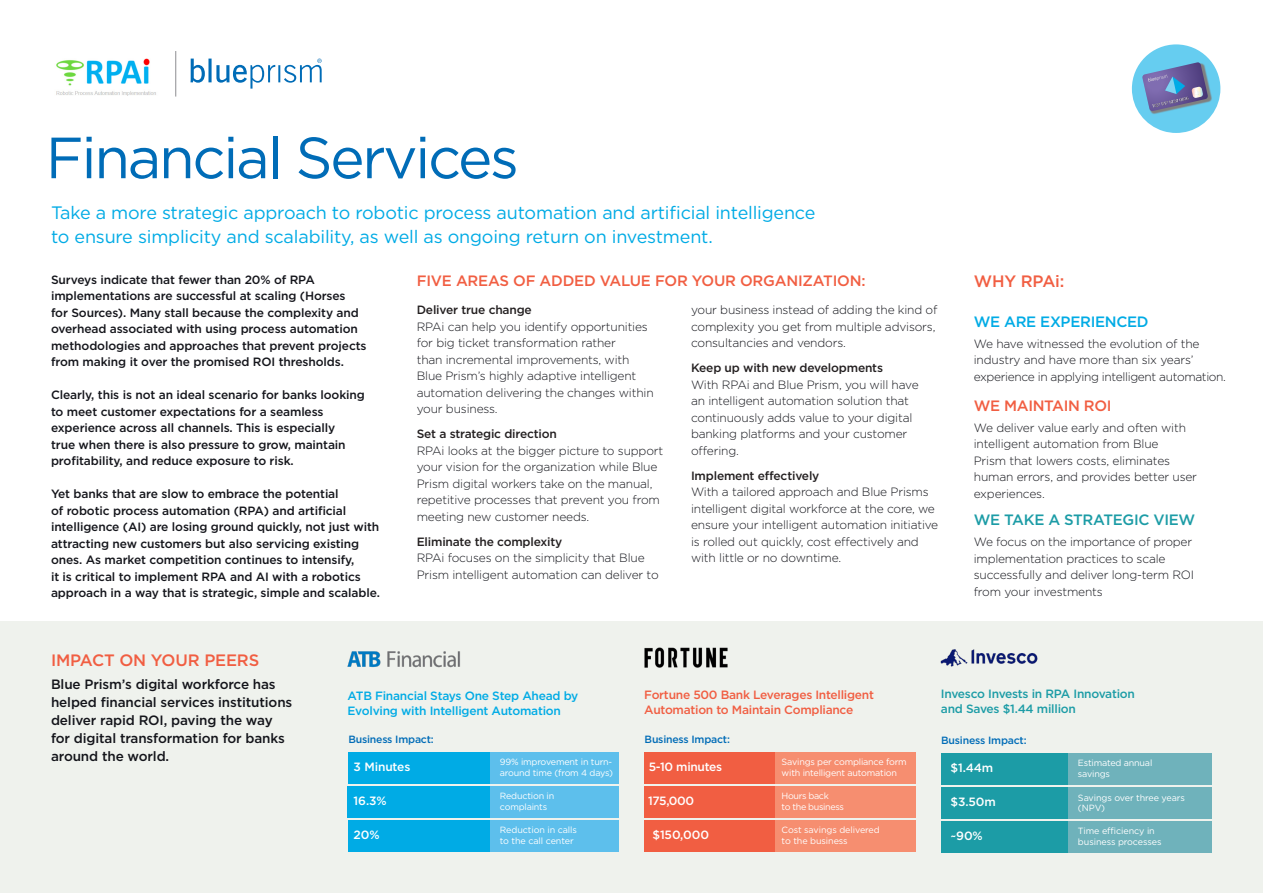
<style>
.page{position:relative;width:1263px;height:893px;background:#fff}
.page>*{position:absolute;margin:0;border:0;box-sizing:border-box;transform-origin:0 0}
.t1{font:58.05px "Gotham";letter-spacing:-.04em;color:#006cb7}
.t2{font:18px/24px "Gotham";letter-spacing:-.01em;color:#00abe5}
.t3{font:500 16.5px "Gotham";letter-spacing:-.01em;color:#f15e42}
.t4{font:500 15px "Gotham";letter-spacing:-.015em;color:#f15e42}
.t5{font:500 15px "Gotham";letter-spacing:-.02em;color:#1c9ca6}
.t6{font:500 15px "Gotham";letter-spacing:-.02em;color:#00abe5}
.t7{font:500 13.5px/18px "Gotham";letter-spacing:-.01em;color:#14151b}
.t8{font:300 12px/16.5px "Gotham";letter-spacing:-.015em;color:#14151b}
.t9{font:500 12px/16.5px "Gotham";letter-spacing:-.01em;color:#14151b}
.t10{font:500 12px "Gotham";letter-spacing:-.015em;color:#231f20}
.t11{font:500 12px/15px "Gotham";letter-spacing:-.02em;color:#00abe5}
.t12{font:500 12px/15px "Gotham";letter-spacing:-.02em;color:#f15e42}
.t13{font:500 12px "Gotham";letter-spacing:-.01em;color:#fff}
.t14{font:500 12px/15px "Gotham";letter-spacing:-.02em;color:#1c9ca6}
.t15{font:500 10.5px "Gotham";letter-spacing:-.02em;color:#006cb7}
.t16{font:9px/10.5px "Gotham";letter-spacing:-.02em;color:#fff}
.t17{font:9px/10.5px "Gotham";letter-spacing:-.04em;color:#fff}
.s1{font-weight:500;color:#231f20}
</style>
<div class="page">
<div style="left:0;top:621px;width:1263px;height:272px;background:#eff2ed"></div>
<svg style="left:1132px;top:44px;width:88px;height:89px"></svg>
<svg style="left:190px;top:59px;width:132px;height:30px"></svg>
<svg style="left:175px;top:51px;width:1px;height:46px"></svg>
<img style="left:56px;top:58px;width:100px;height:37px">
<div style="left:348px;top:752px;width:223px;height:31px;background:#00abe5"></div>
<div style="left:348px;top:820px;width:223px;height:31px;background:#00abe5"></div>
<div style="left:348px;top:786px;width:271px;height:31px;background:#00abe5"></div>
<div style="left:490px;top:752px;width:129px;height:31px;background:#5dbfec"></div>
<div style="left:490px;top:786px;width:129px;height:31px;background:#5dbfec"></div>
<div style="left:490px;top:820px;width:129px;height:31px;background:#5dbfec"></div>
<div style="left:941px;top:753px;width:224px;height:31px;background:#1c9ca6"></div>
<div style="left:941px;top:821px;width:224px;height:32px;background:#1c9ca6"></div>
<div style="left:941px;top:787px;width:202px;height:31px;background:#1c9ca6"></div>
<div style="left:1069px;top:753px;width:143px;height:31px;background:#6fb2bb"></div>
<div style="left:1069px;top:787px;width:143px;height:31px;background:#6fb2bb"></div>
<div style="left:1069px;top:821px;width:143px;height:32px;background:#6fb2bb"></div>
<div style="left:644px;top:752px;width:224px;height:31px;background:#f15e42"></div>
<div style="left:644px;top:820px;width:224px;height:31px;background:#f15e42"></div>
<div style="left:644px;top:786px;width:202px;height:31px;background:#f15e42"></div>
<div style="left:775px;top:752px;width:140px;height:31px;background:#f68e70"></div>
<div style="left:775px;top:786px;width:140px;height:31px;background:#f68e70"></div>
<div style="left:775px;top:820px;width:140px;height:31px;background:#f68e70"></div>
<img style="left:347px;top:651px;width:113px;height:17px">
<img style="left:645px;top:648px;width:82px;height:19px">
<img style="left:940px;top:649px;width:98px;height:18px">
<p class="t1" style="left:46px;top:120px;width:475px">Financial Services</p>
<p class="t2" style="left:51px;top:201px;width:766px">Take a more strategic approach to robotic process automation and artificial intelligence to ensure simplicity and scalability, as well as ongoing return on investment.</p>
<p class="t9" style="left:51px;top:271px;width:317px">Surveys indicate that fewer than 20% of RPA implementations are successful at scaling (Horses<br>for Sources). Many stall because the complexity and overhead associated with using process automation methodologies and approaches that prevent projects from making it over the promised ROI thresholds.</p>
<p class="t9" style="left:51px;top:387px;width:315px">Clearly, this is not an ideal scenario for banks looking to meet customer expectations for a seamless experience across all channels. This is especially<br>true when there is also pressure to grow, maintain profitability, and reduce exposure to risk.</p>
<p class="t9" style="left:51px;top:486px;width:330px">Yet banks that are slow to embrace the potential<br>of robotic process automation (RPA) and artificial intelligence (AI) are losing ground quickly, not just with attracting new customers but also servicing existing ones. As market competition continues to intensify,<br>it is critical to implement RPA and AI with a robotics approach in a way that is strategic, simple and scalable.</p>
<p class="t4" style="left:417px;top:271px;width:450px">FIVE AREAS OF ADDED VALUE FOR YOUR ORGANIZATION:</p>
<p class="t8" style="left:417px;top:302px;width:238px"><span class="s1">Deliver true change<br></span>RPAi can help you identify opportunities for big ticket transformation rather<br>than incremental improvements, with Blue Prism’s highly adaptive intelligent automation delivering the changes within your business.</p>
<p class="t8" style="left:417px;top:426px;width:248px"><span class="s1">Set a strategic direction<br></span>RPAi looks at the bigger picture to support your vision for the organization while Blue Prism digital workers take on the manual, repetitive processes that prevent you from meeting new customer needs.</p>
<p class="t10" style="left:417px;top:534px;width:147px">Eliminate the complexity</p>
<p class="t8" style="left:417px;top:550px;width:243px">RPAi focuses on the simplicity that Blue<br>Prism intelligent automation can deliver to</p>
<p class="t8" style="left:691px;top:302px;width:248px">your business instead of adding the kind of complexity you get from multiple advisors, consultancies and vendors.</p>
<p class="t10" style="left:691px;top:360px;width:194px">Keep up with new developments</p>
<p class="t8" style="left:691px;top:376px;width:229px">With RPAi and Blue Prism, you will have an intelligent automation solution that continuously adds value to your digital banking platforms and your customer offering.</p>
<p class="t10" style="left:691px;top:468px;width:130px">Implement effectively</p>
<p class="t8" style="left:691px;top:484px;width:249px">With a tailored approach and Blue Prisms intelligent digital workforce at the core, we ensure your intelligent automation initiative is rolled out quickly, cost effectively and with little or no downtime.</p>
<p class="t3" style="left:974px;top:271px;width:92px">WHY RPAi:</p>
<p class="t6" style="left:974px;top:312px;width:176px">WE ARE EXPERIENCED</p>
<p class="t8" style="left:974px;top:335px;width:254px">We have witnessed the evolution of the industry and have more than six years’ experience in applying intelligent automation.</p>
<p class="t4" style="left:974px;top:396px;width:139px">WE MAINTAIN ROI</p>
<p class="t8" style="left:974px;top:419px;width:225px">We deliver value early and often with intelligent automation from Blue<br>Prism that lowers costs, eliminates human errors, and provides better user experiences.</p>
<p class="t5" style="left:974px;top:510px;width:223px">WE TAKE A STRATEGIC VIEW</p>
<p class="t8" style="left:974px;top:533px;width:222px">We focus on the importance of proper implementation practices to scale successfully and deliver long-term ROI from your investments</p>
<p class="t3" style="left:51px;top:650px;width:210px">IMPACT ON YOUR PEERS</p>
<p class="t7" style="left:51px;top:675px;width:243px">Blue Prism’s digital workforce has helped financial services institutions deliver rapid ROI, paving the way for digital transformation for banks around the world.</p>
<p class="t11" style="left:348px;top:688px;width:232px">ATB Financial Stays One Step Ahead by<br>Evolving with Intelligent Automation</p>
<p class="t15" style="left:348px;top:732px;width:87px">Business Impact:</p>
<p class="t13" style="left:354px;top:758px;width:58px">3 Minutes</p>
<p class="t16" style="left:500px;top:757px;width:115px">99% improvement in turn&shy;around time (from 4 days)</p>
<p class="t16" style="left:500px;top:791px;width:56px">Reduction in complaints</p>
<p class="t16" style="left:500px;top:825px;width:79px">Reduction in calls to the call center</p>
<p class="t13" style="left:354px;top:792px;width:34px">16.3%</p>
<p class="t13" style="left:354px;top:826px;width:27px">20%</p>
<p class="t12" style="left:644px;top:687px;width:231px">Fortune 500 Bank Leverages Intelligent<br>Automation to Maintain Compliance</p>
<p class="t15" style="left:645px;top:732px;width:87px">Business Impact:</p>
<p class="t13" style="left:649px;top:758px;width:75px">5-10 minutes</p>
<p class="t16" style="left:782px;top:757px;width:127px">Savings per compliance form with intelligent automation</p>
<p class="t17" style="left:782px;top:791px;width:64px">Hours back<br>to the business</p>
<p class="t16" style="left:782px;top:825px;width:100px">Cost savings delivered to the business</p>
<p class="t13" style="left:648px;top:792px;width:48px">175,000</p>
<p class="t13" style="left:652px;top:826px;width:58px">$150,000</p>
<p class="t14" style="left:941px;top:686px;width:196px">Invesco Invests in RPA Innovation and Saves $1.44 million</p>
<p class="t15" style="left:941px;top:733px;width:87px">Business Impact:</p>
<p class="t13" style="left:950px;top:759px;width:44px">$1.44m</p>
<p class="t16" style="left:1078px;top:758px;width:76px">Estimated annual savings</p>
<p class="t16" style="left:1078px;top:792px;width:109px">Savings over three years (NPV)</p>
<p class="t16" style="left:1078px;top:826px;width:85px">Time efficiency in business processes</p>
<p class="t13" style="left:950px;top:793px;width:47px">$3.50m</p>
<p class="t13" style="left:950px;top:828px;width:34px">~90%</p>
</div>
